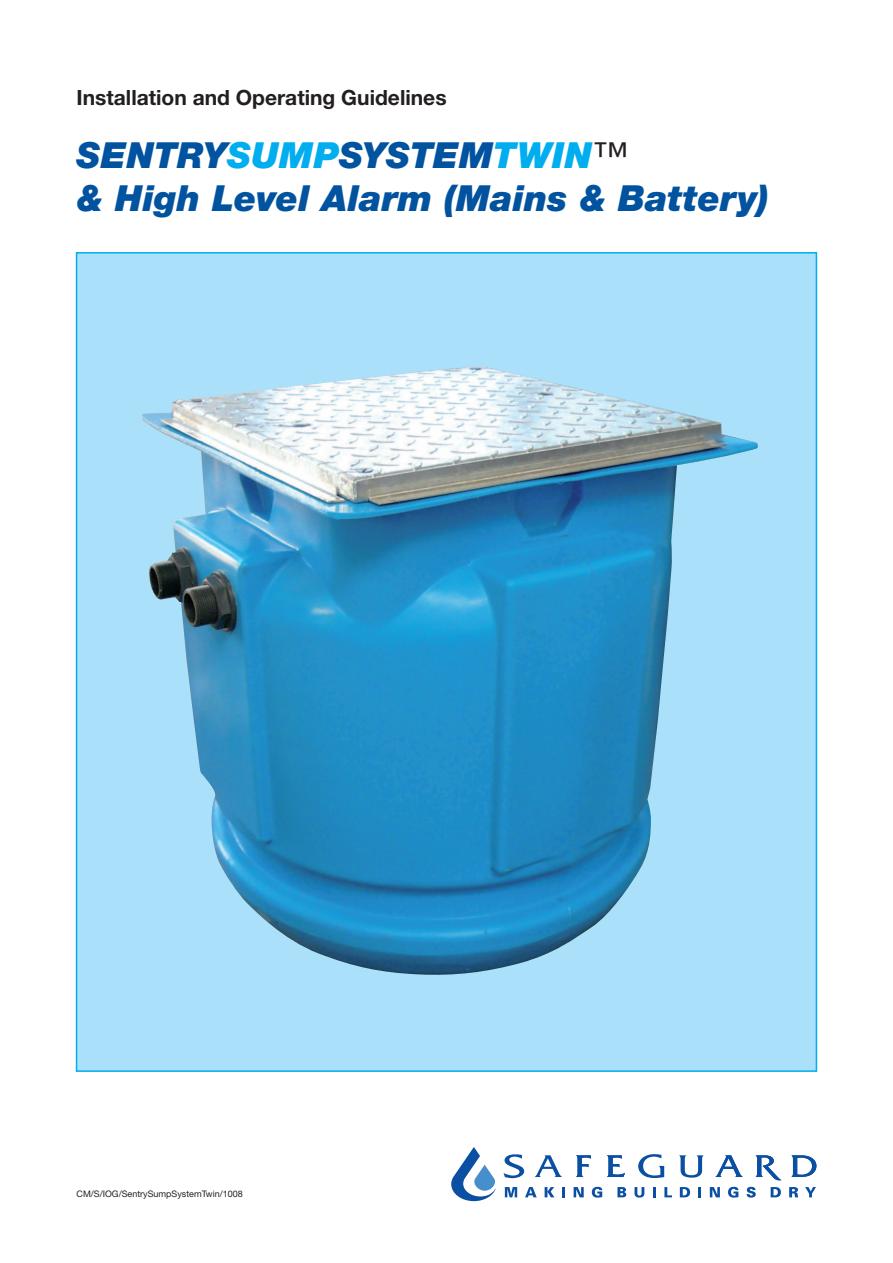
<style>
.page{position:relative;width:893px;height:1263px;background:#fff}
.page>*{position:absolute;margin:0;border:0;box-sizing:border-box;transform-origin:0 0}
.t1{font:italic 900 36px/43.2px "Helvetica Neue LT Std";color:#0153a0}
.t2{font:700 21px "Helvetica Neue LT Std";color:#231f20}
.t3{font:9px "Helvetica Neue LT Std";color:#231f20}
.s1{color:#00aeef}
.s2{font-weight:400;font-style:normal;color:#231f20}
</style>
<div class="page">
<div style="left:76px;top:252px;width:741px;height:820px;background:#aae0f9;border:2px solid #00aeef"></div>
<svg style="left:504px;top:1154px;width:20px;height:24px"></svg>
<svg style="left:638px;top:1154px;width:26px;height:24px"></svg>
<svg style="left:576px;top:1155px;width:15px;height:22px"></svg>
<svg style="left:607px;top:1155px;width:18px;height:22px"></svg>
<svg style="left:679px;top:1155px;width:25px;height:22px"></svg>
<svg style="left:715px;top:1155px;width:28px;height:22px"></svg>
<svg style="left:534px;top:1155px;width:28px;height:22px"></svg>
<svg style="left:755px;top:1155px;width:26px;height:25px"></svg>
<svg style="left:791px;top:1155px;width:25px;height:22px"></svg>
<svg style="left:451px;top:1147px;width:45px;height:54px"></svg>
<svg style="left:505px;top:1187px;width:12px;height:10px"></svg>
<svg style="left:525px;top:1187px;width:12px;height:10px"></svg>
<svg style="left:545px;top:1187px;width:9px;height:10px"></svg>
<svg style="left:562px;top:1187px;width:3px;height:10px"></svg>
<svg style="left:574px;top:1187px;width:10px;height:10px"></svg>
<svg style="left:592px;top:1187px;width:10px;height:10px"></svg>
<svg style="left:617px;top:1187px;width:9px;height:10px"></svg>
<svg style="left:634px;top:1187px;width:10px;height:10px"></svg>
<svg style="left:653px;top:1187px;width:3px;height:10px"></svg>
<svg style="left:664px;top:1187px;width:8px;height:10px"></svg>
<svg style="left:680px;top:1187px;width:10px;height:10px"></svg>
<svg style="left:698px;top:1187px;width:3px;height:10px"></svg>
<svg style="left:710px;top:1187px;width:10px;height:10px"></svg>
<svg style="left:728px;top:1187px;width:10px;height:10px"></svg>
<svg style="left:747px;top:1187px;width:9px;height:10px"></svg>
<svg style="left:771px;top:1187px;width:10px;height:10px"></svg>
<svg style="left:789px;top:1187px;width:9px;height:10px"></svg>
<svg style="left:805px;top:1187px;width:11px;height:10px"></svg>
<img style="left:142px;top:367px;width:616px;height:608px">
<p class="t2" style="left:77px;top:85px;width:372px">Installation and Operating Guidelines</p>
<p class="t1" style="left:77px;top:133px;width:694px">SENTRY<span class="s1">SUMP</span>SYSTEM<span class="s1">TWIN</span><span class="s2">™<br></span>&amp; High Level Alarm (Mains &amp; Battery)</p>
<p class="t3" style="left:77px;top:1188px;width:168px">CM/S/IOG/SentrySumpSystemTwin/1008</p>
</div>
